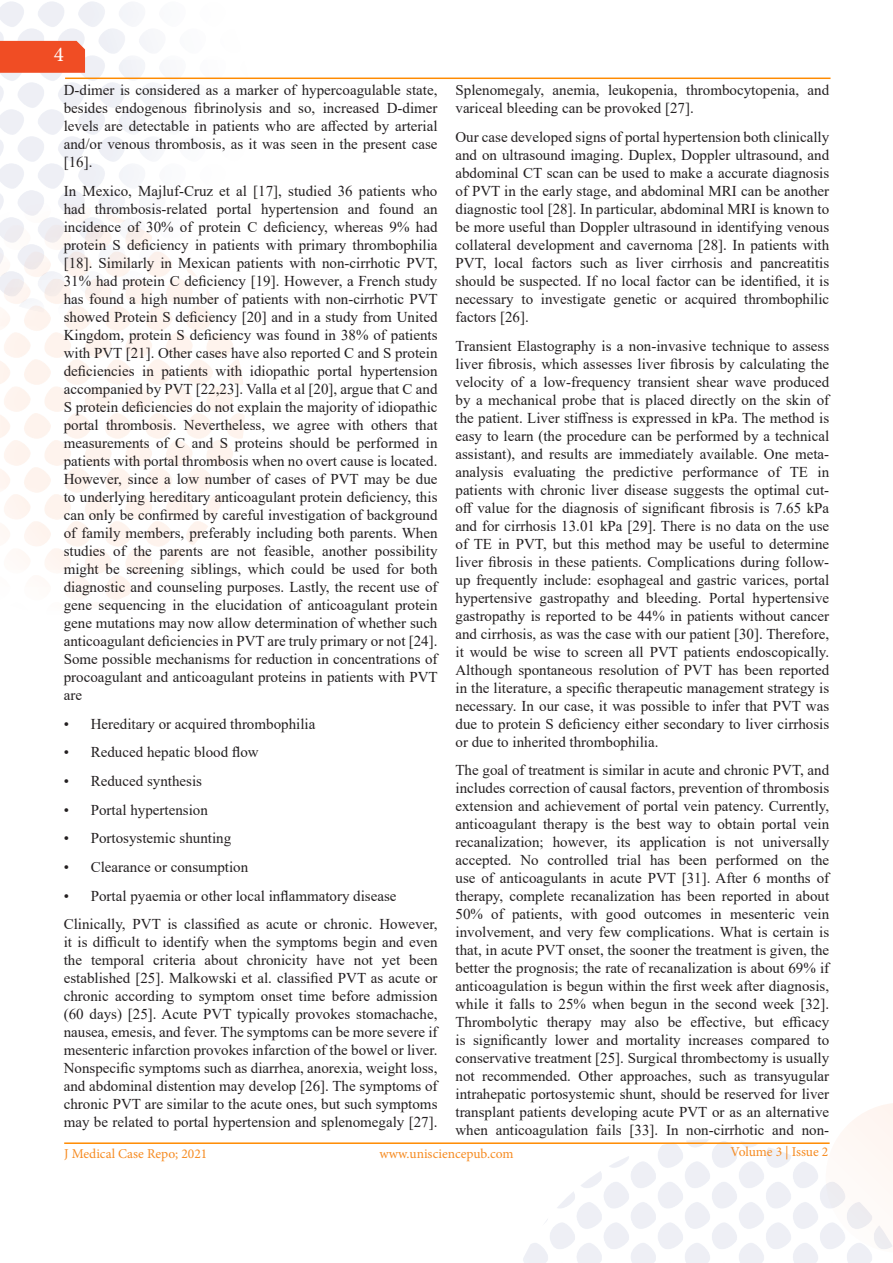
<style>
.page{position:relative;width:893px;height:1263px;background:#fff}
.page>*{position:absolute;margin:0;border:0;box-sizing:border-box;transform-origin:0 0}
.SUBHEAD{font:21px "Minion Pro";color:#fff}
.BODY{font:15px/18px "Times New Roman";color:#231f20;text-align:justify}
.t1{font:13.5px "Minion Pro";color:#f68b21}
</style>
<div class="page">
<svg style="left:841px;top:1103px;width:52px;height:36px"></svg>
<div style="left:0;top:41px;width:85px;height:32px;background:#f04d24"></div>
<hr style="left:64px;top:1142px;width:766px;height:2px;background:#ff8b01">
<hr style="left:65px;top:78px;width:765px;height:1px;background:#ff8b01">
<p class="SUBHEAD" style="left:54px;top:40px;width:12px">4</p>
<p class="BODY" style="left:64px;top:81px;width:375px">D-dimer is considered as a marker of hypercoagulable state, besides endogenous fibrinolysis and so, increased D-dimer levels are detectable in patients who are affected by arterial and/or venous thrombosis, as it was seen in the present case [16].</p>
<p class="BODY" style="left:64px;top:182px;width:375px">In Mexico, Majluf-Cruz et al [17], studied 36 patients who had thrombosis-related portal hypertension and found an incidence of 30% of protein C deficiency, whereas 9% had protein S deficiency in patients with primary thrombophilia [18]. Similarly in Mexican patients with non-cirrhotic PVT, 31% had protein C deficiency [19]. However, a French study has found a high number of patients with non-cirrhotic PVT showed Protein S deficiency [20] and in a study from United Kingdom, protein S deficiency was found in 38% of patients with PVT [21]. Other cases have also reported C and S protein deficiencies in patients with idiopathic portal hypertension accompanied by PVT [22,23]. Valla et al [20], argue that C and S protein deficiencies do not explain the majority of idiopathic portal thrombosis. Nevertheless, we agree with others that measurements of C and S proteins should be performed in patients with portal thrombosis when no overt cause is located.<br>However, since a low number of cases of PVT may be due to underlying hereditary anticoagulant protein deficiency, this can only be confirmed by careful investigation of background of family members, preferably including both parents. When studies of the parents are not feasible, another possibility might be screening siblings, which could be used for both diagnostic and counseling purposes. Lastly, the recent use of gene sequencing in the elucidation of anticoagulant protein gene mutations may now allow determination of whether such anticoagulant deficiencies in PVT are truly primary or not [24].<br>Some possible mechanisms for reduction in concentrations of procoagulant and anticoagulant proteins in patients with PVT are</p>
<p class="BODY" style="left:64px;top:714px;width:253px">• Hereditary or acquired thrombophilia</p>
<p class="BODY" style="left:64px;top:743px;width:196px">• Reduced hepatic blood flow</p>
<p class="BODY" style="left:64px;top:771px;width:140px">• Reduced synthesis</p>
<p class="BODY" style="left:64px;top:800px;width:146px">• Portal hypertension</p>
<p class="BODY" style="left:64px;top:829px;width:169px">• Portosystemic shunting</p>
<p class="BODY" style="left:64px;top:857px;width:186px">• Clearance or consumption</p>
<p class="BODY" style="left:64px;top:886px;width:334px">• Portal pyaemia or other local inflammatory disease</p>
<p class="BODY" style="left:64px;top:915px;width:375px">Clinically, PVT is classified as acute or chronic. However, it is difficult to identify when the symptoms begin and even the temporal criteria about chronicity have not yet been established [25]. Malkowski et al. classified PVT as acute or chronic according to symptom onset time before admission (60 days) [25]. Acute PVT typically provokes stomachache, nausea, emesis, and fever. The symptoms can be more severe if mesenteric infarction provokes infarction of the bowel or liver.<br>Nonspecific symptoms such as diarrhea, anorexia, weight loss, and abdominal distention may develop [26]. The symptoms of chronic PVT are similar to the acute ones, but such symptoms may be related to portal hypertension and splenomegaly [27].</p>
<p class="BODY" style="left:455px;top:81px;width:375px">Splenomegaly, anemia, leukopenia, thrombocytopenia, and variceal bleeding can be provoked [27].</p>
<p class="BODY" style="left:455px;top:128px;width:375px">Our case developed signs of portal hypertension both clinically and on ultrasound imaging. Duplex, Doppler ultrasound, and abdominal CT scan can be used to make a accurate diagnosis of PVT in the early stage, and abdominal MRI can be another diagnostic tool [28]. In particular, abdominal MRI is known to be more useful than Doppler ultrasound in identifying venous collateral development and cavernoma [28]. In patients with PVT, local factors such as liver cirrhosis and pancreatitis should be suspected. If no local factor can be identified, it is necessary to investigate genetic or acquired thrombophilic factors [26].</p>
<p class="BODY" style="left:455px;top:336px;width:375px">Transient Elastography is a non-invasive technique to assess liver fibrosis, which assesses liver fibrosis by calculating the velocity of a low-frequency transient shear wave produced by a mechanical probe that is placed directly on the skin of the patient. Liver stiffness is expressed in kPa. The method is easy to learn (the procedure can be performed by a technical assistant), and results are immediately available. One meta&shy;analysis evaluating the predictive performance of TE in patients with chronic liver disease suggests the optimal cut&shy;off value for the diagnosis of significant fibrosis is 7.65 kPa and for cirrhosis 13.01 kPa [29]. There is no data on the use of TE in PVT, but this method may be useful to determine liver fibrosis in these patients. Complications during follow&shy;up frequently include: esophageal and gastric varices, portal hypertensive gastropathy and bleeding. Portal hypertensive gastropathy is reported to be 44% in patients without cancer and cirrhosis, as was the case with our patient [30]. Therefore, it would be wise to screen all PVT patients endoscopically.<br>Although spontaneous resolution of PVT has been reported in the literature, a specific therapeutic management strategy is necessary. In our case, it was possible to infer that PVT was due to protein S deficiency either secondary to liver cirrhosis or due to inherited thrombophilia.</p>
<p class="BODY" style="left:455px;top:761px;width:375px">The goal of treatment is similar in acute and chronic PVT, and includes correction of causal factors, prevention of thrombosis extension and achievement of portal vein patency. Currently, anticoagulant therapy is the best way to obtain portal vein recanalization; however, its application is not universally accepted. No controlled trial has been performed on the use of anticoagulants in acute PVT [31]. After 6 months of therapy, complete recanalization has been reported in about 50% of patients, with good outcomes in mesenteric vein involvement, and very few complications. What is certain is that, in acute PVT onset, the sooner the treatment is given, the better the prognosis; the rate of recanalization is about 69% if anticoagulation is begun within the first week after diagnosis, while it falls to 25% when begun in the second week [32].<br>Thrombolytic therapy may also be effective, but efficacy is significantly lower and mortality increases compared to conservative treatment [25]. Surgical thrombectomy is usually not recommended. Other approaches, such as transyugular intrahepatic portosystemic shunt, should be reserved for liver transplant patients developing acute PVT or as an alternative when anticoagulation fails [33]. In non-cirrhotic and non-</p>
<p class="t1" style="left:64px;top:1144px;width:145px">J Medical Case Repo; 2021</p>
<p class="t1" style="left:379px;top:1144px;width:136px">www.unisciencepub.com</p>
<p class="t1" style="left:730px;top:1143px;width:99px">Volume 3 | Issue 2</p>
</div>
